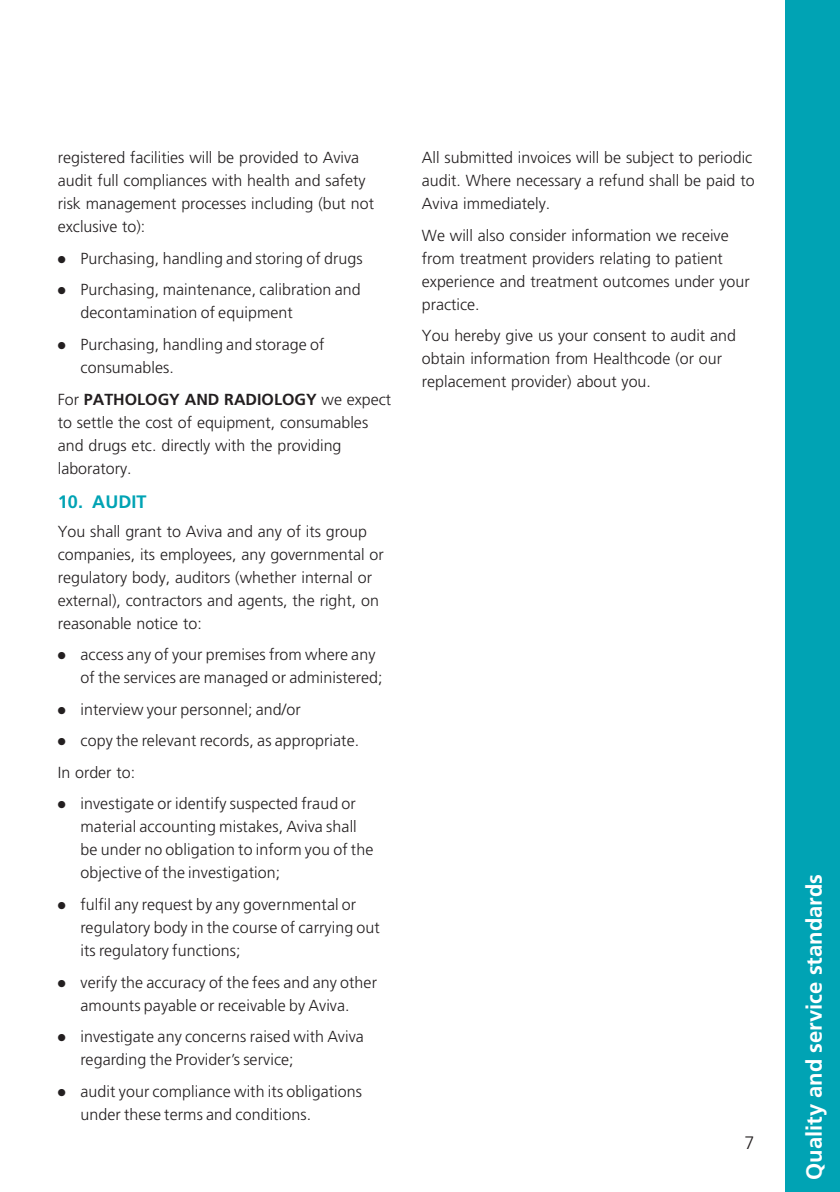
<style>
.page{position:relative;width:840px;height:1192px;background:#fff}
.page>*{position:absolute;margin:0;border:0;box-sizing:border-box;transform-origin:0 0}
.t1{font:700 22px "Frutiger LT Std";color:#fff}
.t2{font:700 18px "Frutiger LT Std";letter-spacing:.005em;color:#00a3b4}
.t3{font:300 18px "Frutiger LT Std";color:#231f20}
.t4{font:300 16px/23px "Frutiger LT Std";color:#231f20}
.s1{font-weight:700}
</style>
<div class="page">
<div style="left:785px;top:0;width:55px;height:1191px;background:#00a3b4"></div>
<p class="t4" style="left:58px;top:147px;width:318px">registered facilities will be provided to Aviva audit full compliances with health and safety risk management processes including (but not exclusive to):</p>
<p class="t4" style="left:58px;top:247px;width:306px">● Purchasing, handling and storing of drugs</p>
<p class="t4" style="left:80px;top:279px;width:282px;text-indent:-23px">● Purchasing, maintenance, calibration and decontamination of equipment</p>
<p class="t4" style="left:80px;top:333px;width:245px;text-indent:-23px">● Purchasing, handling and storage of consumables.</p>
<p class="t4" style="left:58px;top:388px;width:335px">For <span class="s1">PATHOLOGY AND RADIOLOGY</span> we expect to settle the cost of equipment, consumables and drugs etc. directly with the providing laboratory.</p>
<p class="t2" style="left:58px;top:491px;width:90px">10. AUDIT</p>
<p class="t4" style="left:58px;top:520px;width:327px">You shall grant to Aviva and any of its group companies, its employees, any governmental or regulatory body, auditors (whether internal or external), contractors and agents, the right, on reasonable notice to:</p>
<p class="t4" style="left:80px;top:643px;width:304px;text-indent:-23px">● access any of your premises from where any of the services are managed or administered;</p>
<p class="t4" style="left:58px;top:698px;width:244px">● interview your personnel; and/or</p>
<p class="t4" style="left:58px;top:725px;width:303px;line-height:31.6px">● copy the relevant records, as appropriate.<br>In order to:</p>
<p class="t4" style="left:80px;top:792px;width:294px;text-indent:-23px">● investigate or identify suspected fraud or material accounting mistakes, Aviva shall be under no obligation to inform you of the objective of the investigation;</p>
<p class="t4" style="left:80px;top:893px;width:301px;text-indent:-23px">● fulfil any request by any governmental or regulatory body in the course of carrying out its regulatory functions;</p>
<p class="t4" style="left:58px;top:970px;width:321px;text-align:center">● verify the accuracy of the fees and any other amounts payable or receivable by Aviva.</p>
<p class="t4" style="left:80px;top:1025px;width:285px;text-indent:-23px">● investigate any concerns raised with Aviva regarding the Provider’s service;</p>
<p class="t4" style="left:80px;top:1079px;width:283px;text-indent:-23px">● audit your compliance with its obligations under these terms and conditions.</p>
<p class="t4" style="left:422px;top:147px;width:334px">All submitted invoices will be subject to periodic audit. Where necessary a refund shall be paid to<br>Aviva immediately.</p>
<p class="t4" style="left:422px;top:224px;width:329px">We will also consider information we receive from treatment providers relating to patient experience and treatment outcomes under your practice.</p>
<p class="t4" style="left:422px;top:324px;width:315px">You hereby give us your consent to audit and obtain information from Healthcode (or our replacement provider) about you.</p>
<p class="t3" style="left:744px;top:1132px;width:12px">7</p>
<h1 class="t1" style="left:801px;top:1179px;width:307px;rotate:-90deg">Quality and service standards</h1>
</div>
